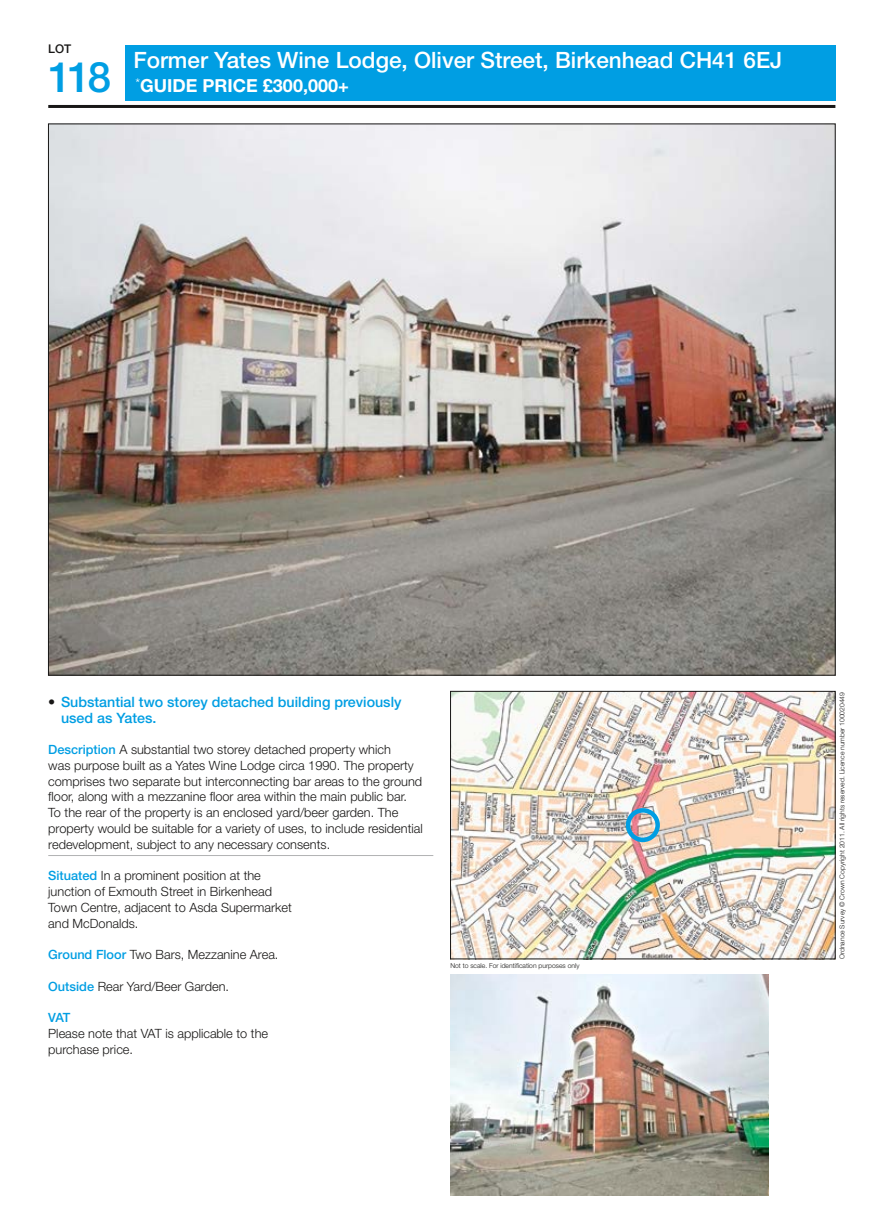
<style>
.page{position:relative;width:883px;height:1211px;background:#fff}
.page>*{position:absolute;margin:0;border:0;box-sizing:border-box;transform-origin:0 0}
.t1{font:500 42px "Helvetica Neue LT Std";color:#009ee3}
.t2{font:500 22.5px "Helvetica Neue LT Std";color:#fff}
.t3{font:700 18px "Helvetica Neue LT Std";color:#fff}
.t4{font:500 14.25px/15.8px "Helvetica Neue LT Std";color:#009ee3}
.t5{font:300 12.75px/15.8px "Helvetica Neue LT Std";color:#181716}
.t6{font:500 12.75px "Helvetica Neue LT Std";color:#009ee3}
.t7{font:500 12px "Helvetica Neue LT Std";color:#181716}
.t8{font:300 6.75px "Helvetica Neue LT Std";color:#181716}
.s1{color:#181716}
.s2{font-weight:500;color:#009ee3}
</style>
<div class="page">
<div style="left:125px;top:45px;width:710px;height:55px;background:#009ee3"></div>
<img style="left:50px;top:126px;width:783px;height:547px">
<hr style="left:48px;top:105px;width:787px;height:3px;background:#181716">
<hr style="left:48px;top:855px;width:385px;height:1px;background:#b1b2b3">
<img style="left:452px;top:693px;width:381px;height:263px">
<div style="left:450px;top:691px;width:385px;height:267px;border:1px solid #181716"></div>
<div style="left:625px;top:808px;width:34px;height:34px;border:4px solid #009ee3;border-radius:50%"></div>
<img style="left:450px;top:974px;width:318px;height:221px">
<p class="t7" style="left:48px;top:42px;width:25px">LOT</p>
<h1 class="t1" style="left:48px;top:52px;width:64px">118</h1>
<h2 class="t2" style="left:133px;top:47px;width:650px">Former Yates Wine Lodge, Oliver Street, Birkenhead CH41 6EJ</h2>
<h3 class="t3" style="left:135px;top:75px;width:215px"><sup>*</sup>GUIDE PRICE £300,000+</h3>
<p class="t4" style="left:61px;top:693px;width:342px;text-indent:-13px"><span class="s1">•</span> Substantial two storey detached building previously used as Yates.</p>
<p class="t5" style="left:48px;top:741px;width:376px"><span class="s2">Description</span> A substantial two storey detached property which<br>was purpose built as a Yates Wine Lodge circa 1990. The property comprises two separate but interconnecting bar areas to the ground floor, along with a mezzanine floor area within the main public bar.<br>To the rear of the property is an enclosed yard/beer garden. The property would be suitable for a variety of uses, to include residential redevelopment, subject to any necessary consents.</p>
<p class="t5" style="left:48px;top:867px;width:245px"><span class="s2">Situated</span> In a prominent position at the junction of Exmouth Street in Birkenhead Town Centre, adjacent to Asda Supermarket and McDonalds.</p>
<p class="t5" style="left:48px;top:946px;width:232px"><span class="s2">Ground Floor</span> Two Bars, Mezzanine Area.</p>
<p class="t5" style="left:48px;top:977px;width:182px"><span class="s2">Outside</span> Rear Yard/Beer Garden.</p>
<p class="t6" style="left:48px;top:1009px;width:23px">VAT</p>
<p class="t5" style="left:48px;top:1024px;width:221px">Please note that VAT is applicable to the purchase price.</p>
<p class="t8" style="left:450px;top:961px;width:131px">Not to scale. For identification purposes only</p>
<p class="t8" style="left:837px;top:958px;width:268px;rotate:-90deg">Ordnance Survey © Crown Copyright 2011. All rights reserved. Licence number 100020449</p>
</div>
